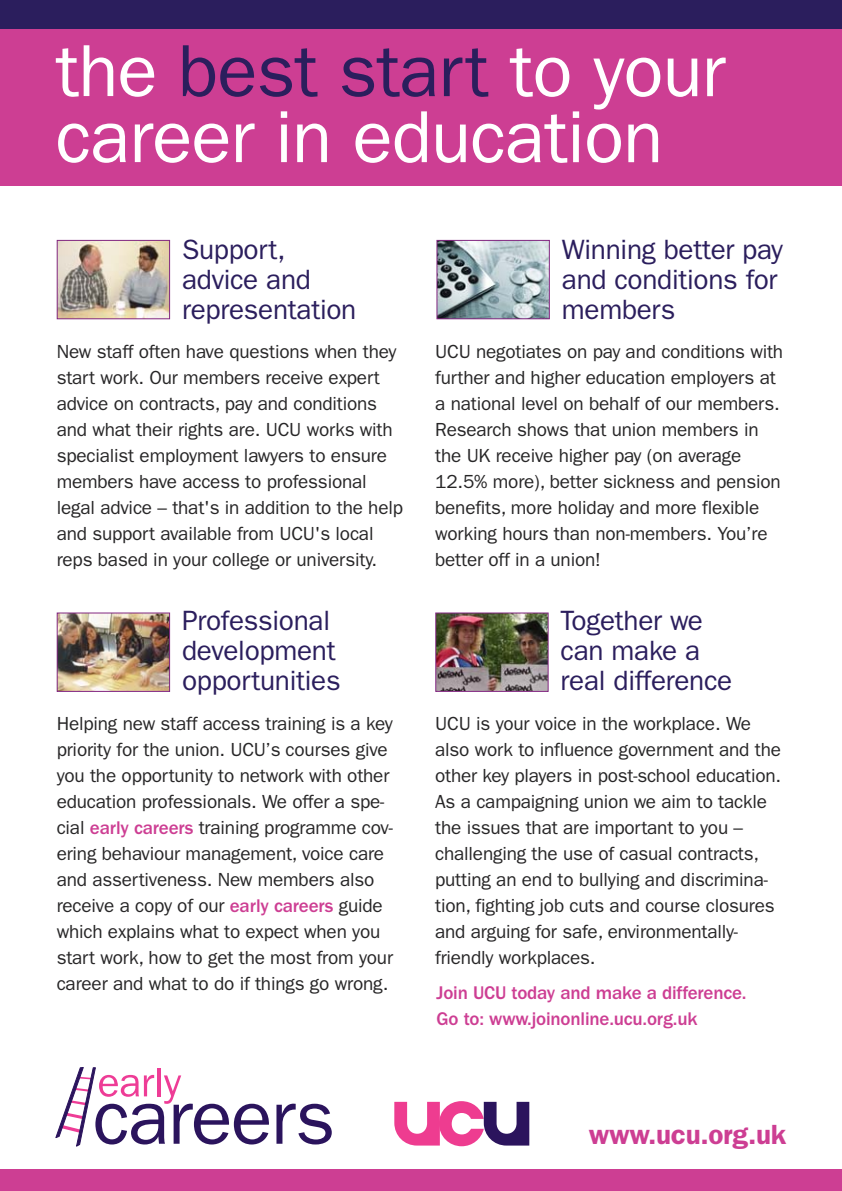
<style>
.page{position:relative;width:842px;height:1191px;background:#fff}
.page>*{position:absolute;margin:0;border:0;box-sizing:border-box;transform-origin:0 0}
.t1{font:74px/66px "Franklin Gothic";letter-spacing:-.01em;color:#fff}
.t2{font:28px/30px "Franklin Gothic";letter-spacing:-.01em;color:#2b1e5d}
.t3{font:600 27.8px "Franklin Gothic";letter-spacing:-.01em;color:#cd3e93}
.t4{font:19px/26px "Franklin Gothic";letter-spacing:-.01em;color:#272627}
.t5{font:500 19px/26px "Franklin Gothic";letter-spacing:-.01em;color:#cd3e93}
.s1{color:#2b1e5d}
.s2{font-weight:500;color:#cd3e93}
</style>
<div class="page">
<div style="left:0;top:28px;width:842px;height:157px;background:#cd3e93"></div>
<svg style="left:276px;top:1103px;width:56px;height:41px"></svg>
<svg style="left:55px;top:1067px;width:214px;height:79px"></svg>
<svg style="left:394px;top:1101px;width:135px;height:45px"></svg>
<img style="left:59px;top:614px;width:109px;height:76px">
<div style="left:57px;top:612px;width:113px;height:80px;border:1px solid #822781"></div>
<img style="left:437px;top:614px;width:110px;height:76px">
<div style="left:435px;top:612px;width:114px;height:80px;border:1px solid #822781"></div>
<div style="left:0;top:1169px;width:842px;height:21px;background:#cd3e93"></div>
<img style="left:59px;top:242px;width:109px;height:75px">
<div style="left:57px;top:240px;width:113px;height:79px;border:1px solid #822781"></div>
<img style="left:438px;top:242px;width:110px;height:75px">
<div style="left:436px;top:240px;width:114px;height:79px;border:1px solid #822781"></div>
<div style="left:0;top:0;width:842px;height:28px;background:#2b1e5d"></div>
<h1 class="t1" style="left:56px;top:44px;width:671px">the <span class="s1">best start</span> to your career in education</h1>
<h2 class="t2" style="left:182px;top:237px;width:176px">Support, advice and representation</h2>
<p class="t4" style="left:57px;top:340px;width:348px">New staff often have questions when they start work. Our members receive expert advice on contracts, pay and conditions and what their rights are. UCU works with specialist employment lawyers to ensure members have access to professional legal advice – that's in addition to the help and support available from UCU's local reps based in your college or university.</p>
<h2 class="t2" style="left:182px;top:608px;width:160px">Professional development opportunities</h2>
<p class="t4" style="left:57px;top:711px;width:338px">Helping new staff access training is a key priority for the union. UCU’s courses give you the opportunity to network with other education professionals. We offer a spe&shy;cial <span class="s2">early careers</span> training programme cov&shy;ering behaviour management, voice care and assertiveness. New members also receive a copy of our <span class="s2">early careers</span> guide which explains what to expect when you start work, how to get the most from your career and what to do if things go wrong.</p>
<h2 class="t2" style="left:562px;top:237px;width:223px">Winning better pay and conditions for members</h2>
<p class="t4" style="left:435px;top:340px;width:349px">UCU negotiates on pay and conditions with further and higher education employers at a national level on behalf of our members.<br>Research shows that union members in the UK receive higher pay (on average 12.5% more), better sickness and pension benefits, more holiday and more flexible working hours than non-members. You’re better off in a union!</p>
<h2 class="t2" style="left:561px;top:608px;width:173px">Together we can make a real difference</h2>
<p class="t4" style="left:435px;top:711px;width:348px">UCU is your voice in the workplace. We also work to influence government and the other key players in post-school education.<br>As a campaigning union we aim to tackle the issues that are important to you – challenging the use of casual contracts, putting an end to bullying and discrimina&shy;tion, fighting job cuts and course closures and arguing for safe, environmentally&shy;friendly workplaces.</p>
<p class="t5" style="left:437px;top:981px;width:311px">Join UCU today and make a difference.<br>Go to: www.joinonline.ucu.org.uk</p>
<h3 class="t3" style="left:589px;top:1125px;width:199px">www.ucu.org.uk</h3>
</div>
